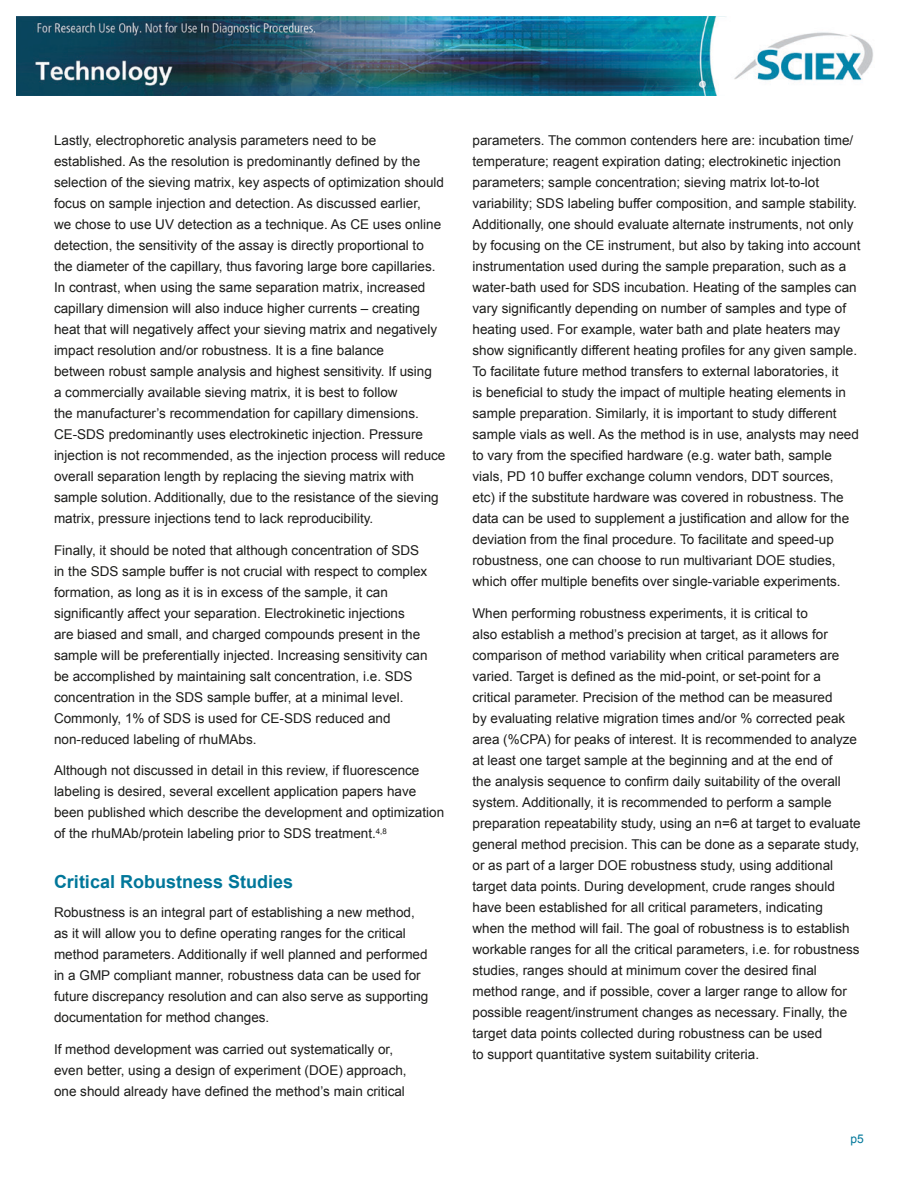
<style>
.page{position:relative;width:918px;height:1188px;background:#fff}
.page>*{position:absolute;margin:0;border:0;box-sizing:border-box;transform-origin:0 0}
.Subhead_1{font:700 18px "Arial";color:#00779a}
.BodyCopy{font:13.5px/21px "Arial";color:#1c1c1a}
.Page_No_Rt{font:12px "Arial";color:#00779a}
</style>
<div class="page">
<img style="left:16px;top:16px;width:857px;height:80px">
<p class="BodyCopy" style="left:54px;top:130px;width:393px">Lastly, electrophoretic analysis parameters need to be established. As the resolution is predominantly defined by the selection of the sieving matrix, key aspects of optimization should focus on sample injection and detection. As discussed earlier,<br>we chose to use UV detection as a technique. As CE uses online detection, the sensitivity of the assay is directly proportional to the diameter of the capillary, thus favoring large bore capillaries.<br>In contrast, when using the same separation matrix, increased capillary dimension will also induce higher currents – creating heat that will negatively affect your sieving matrix and negatively impact resolution and/or robustness. It is a fine balance<br>between robust sample analysis and highest sensitivity. If using<br>a commercially available sieving matrix, it is best to follow<br>the manufacturer’s recommendation for capillary dimensions.<br>CE-SDS predominantly uses electrokinetic injection. Pressure injection is not recommended, as the injection process will reduce overall separation length by replacing the sieving matrix with sample solution. Additionally, due to the resistance of the sieving matrix, pressure injections tend to lack reproducibility.</p>
<p class="BodyCopy" style="left:54px;top:540px;width:375px">Finally, it should be noted that although concentration of SDS in the SDS sample buffer is not crucial with respect to complex formation, as long as it is in excess of the sample, it can significantly affect your separation. Electrokinetic injections are biased and small, and charged compounds present in the sample will be preferentially injected. Increasing sensitivity can be accomplished by maintaining salt concentration, i.e. SDS concentration in the SDS sample buffer, at a minimal level.<br>Commonly, 1% of SDS is used for CE-SDS reduced and non-reduced labeling of rhuMAbs.</p>
<p class="BodyCopy" style="left:54px;top:760px;width:392px">Although not discussed in detail in this review, if fluorescence labeling is desired, several excellent application papers have been published which describe the development and optimization of the rhuMAb/protein labeling prior to SDS treatment.<sup>4,8</sup></p>
<p class="Subhead_1" style="left:54px;top:869px;width:241px">Critical Robustness Studies</p>
<p class="BodyCopy" style="left:54px;top:902px;width:376px">Robustness is an integral part of establishing a new method, as it will allow you to define operating ranges for the critical method parameters. Additionally if well planned and performed in a GMP compliant manner, robustness data can be used for future discrepancy resolution and can also serve as supporting documentation for method changes.</p>
<p class="BodyCopy" style="left:54px;top:1039px;width:354px">If method development was carried out systematically or, even better, using a design of experiment (DOE) approach, one should already have defined the method’s main critical</p>
<p class="BodyCopy" style="left:472px;top:130px;width:389px">parameters. The common contenders here are: incubation time/ temperature; reagent expiration dating; electrokinetic injection parameters; sample concentration; sieving matrix lot-to-lot variability; SDS labeling buffer composition, and sample stability.<br>Additionally, one should evaluate alternate instruments, not only by focusing on the CE instrument, but also by taking into account instrumentation used during the sample preparation, such as a water-bath used for SDS incubation. Heating of the samples can vary significantly depending on number of samples and type of heating used. For example, water bath and plate heaters may show significantly different heating profiles for any given sample.<br>To facilitate future method transfers to external laboratories, it<br>is beneficial to study the impact of multiple heating elements in sample preparation. Similarly, it is important to study different sample vials as well. As the method is in use, analysts may need to vary from the specified hardware (e.g. water bath, sample vials, PD 10 buffer exchange column vendors, DDT sources,<br>etc) if the substitute hardware was covered in robustness. The data can be used to supplement a justification and allow for the deviation from the final procedure. To facilitate and speed-up robustness, one can choose to run multivariant DOE studies, which offer multiple benefits over single-variable experiments.</p>
<p class="BodyCopy" style="left:472px;top:603px;width:390px">When performing robustness experiments, it is critical to<br>also establish a method’s precision at target, as it allows for comparison of method variability when critical parameters are varied. Target is defined as the mid-point, or set-point for a critical parameter. Precision of the method can be measured<br>by evaluating relative migration times and/or % corrected peak area (%CPA) for peaks of interest. It is recommended to analyze at least one target sample at the beginning and at the end of<br>the analysis sequence to confirm daily suitability of the overall system. Additionally, it is recommended to perform a sample preparation repeatability study, using an n=6 at target to evaluate general method precision. This can be done as a separate study, or as part of a larger DOE robustness study, using additional target data points. During development, crude ranges should have been established for all critical parameters, indicating<br>when the method will fail. The goal of robustness is to establish workable ranges for all the critical parameters, i.e. for robustness studies, ranges should at minimum cover the desired final method range, and if possible, cover a larger range to allow for possible reagent/instrument changes as necessary. Finally, the target data points collected during robustness can be used<br>to support quantitative system suitability criteria.</p>
<p class="Page_No_Rt" style="left:851px;top:1131px;width:15px">p5</p>
</div>
